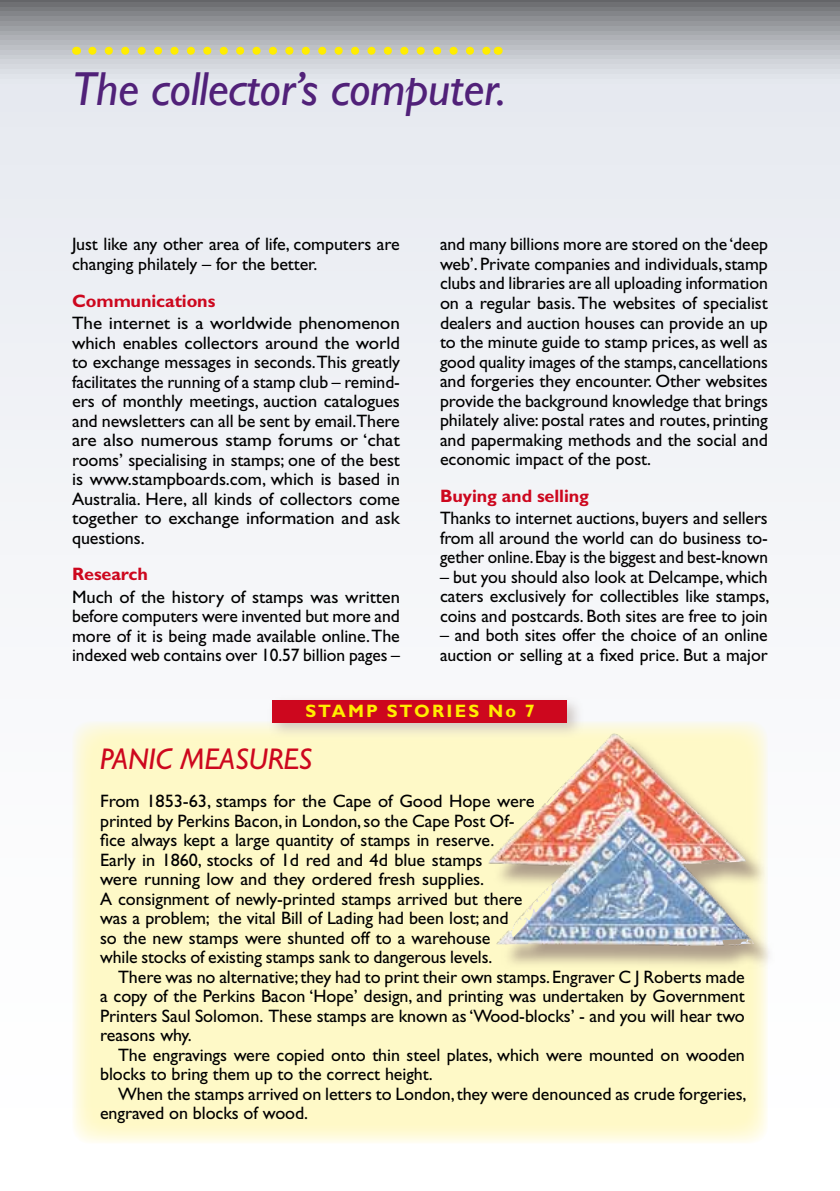
<style>
.page{position:relative;width:840px;height:1191px;background:#fff}
.page>*{position:absolute;margin:0;border:0;box-sizing:border-box;transform-origin:0 0}
.t1{font:italic 48px "Gill Sans Std";letter-spacing:-.01em;color:#512179}
.t2{font:italic 30px "Gill Sans Std";letter-spacing:-.005em;color:#cd071e}
.t3{font:18px/19.4px "Gill Sans Std";letter-spacing:-.005em;color:#000}
.t4{font:18px/19.6px "Gill Sans Std";letter-spacing:-.005em;color:#000;text-align:justify;scale:1.06 1}
.t5{font:700 18px "Gill Sans Std";letter-spacing:-.005em;color:#cd071e}
.t6{font:700 18px "Gill Sans Std";letter-spacing:.12em;color:#ffed00}
</style>
<div class="page">
<svg style="left:0;top:0;width:839px;height:555px"></svg>
<div style="left:72px;top:721px;width:695px;height:422px;background:#fff9c7;border-radius:18px"></div>
<svg style="left:839px;top:0;width:1px;height:555px"></svg>
<div style="left:267px;top:695px;width:317px;height:44px;background:#948177;opacity:.4"></div>
<div style="left:272px;top:700px;width:295px;height:22px;background:#cd071e"></div>
<svg style="left:92px;top:47px;width:397px;height:8px;background:#d8d37c"></svg>
<div style="left:490px;top:736px;width:284px;height:233px;background:#948177;opacity:.75"></div>
<img style="left:487px;top:733px;width:266px;height:212px">
<h1 class="t1" style="left:72px;top:61px;width:435px">The collector’s computer.</h1>
<p class="t3" style="left:72px;top:235px;width:329px">Just like any other area of life, computers are changing philately – for the better.</p>
<p class="t5" style="left:72px;top:290px;width:145px">Communications</p>
<p class="t4" style="left:72px;top:313px;width:311px">The internet is a worldwide phenomenon which enables collectors around the world to exchange messages in seconds.This greatly facilitates the running of a stamp club – remind&shy;ers of monthly meetings, auction catalogues and newsletters can all be sent by email.There are also numerous stamp forums or ‘chat rooms’ specialising in stamps; one of the best is www.stampboards.com, which is based in Australia. Here, all kinds of collectors come together to exchange information and ask questions.</p>
<p class="t5" style="left:72px;top:563px;width:77px">Research</p>
<p class="t3" style="left:72px;top:587px;width:329px;text-align:justify">Much of the history of stamps was written before computers were invented but more and more of it is being made available online. The indexed web contains over 10.57 billion pages –</p>
<p class="t3" style="left:440px;top:235px;width:329px;text-align:justify">and many billions more are stored on the ‘deep web’. Private companies and individuals, stamp clubs and libraries are all uploading information on a regular basis. The websites of specialist dealers and auction houses can provide an up to the minute guide to stamp prices, as well as good quality images of the stamps, cancellations and forgeries they encounter. Other websites provide the background knowledge that brings philately alive: postal rates and routes, printing and papermaking methods and the social and economic impact of the post.</p>
<p class="t5" style="left:440px;top:485px;width:150px">Buying and selling</p>
<p class="t3" style="left:440px;top:508px;width:329px;text-align:justify">Thanks to internet auctions, buyers and sellers from all around the world can do business to&shy;gether online. Ebay is the biggest and best-known</p>
<p class="t3" style="left:440px;top:567px;width:331px;text-align:justify">– but you should also look at Delcampe, which caters exclusively for collectibles like stamps, coins and postcards. Both sites are free to join</p>
<p class="t3" style="left:440px;top:625px;width:329px">– and both sites offer the choice of an online auction or selling at a fixed price. But a major</p>
<p class="t6" style="left:305px;top:700px;width:231px">STAMP STORIES No 7</p>
<h2 class="t2" style="left:100px;top:741px;width:214px">PANIC MEASURES</h2>
<p class="t3" style="left:100px;top:791px;width:435px">From 1853-63, stamps for the Cape of Good Hope were printed by Perkins Bacon, in London, so the Cape Post Of&shy;fice always kept a large quantity of stamps in reserve.<br>Early in 1860, stocks of 1d red and 4d blue stamps<br>were running low and they ordered fresh supplies.<br>A consignment of newly-printed stamps arrived but there was a problem; the vital Bill of Lading had been lost; and<br>so the new stamps were shunted off to a warehouse<br>while stocks of existing stamps sank to dangerous levels.</p>
<p class="t3" style="left:100px;top:967px;width:646px;text-align:justify;text-indent:18px">There was no alternative; they had to print their own stamps. Engraver C J Roberts made a copy of the Perkins Bacon ‘Hope’ design, and printing was undertaken by Government Printers Saul Solomon. These stamps are known as ‘Wood-blocks’ - and you will hear two reasons why.</p>
<p class="t3" style="left:100px;top:1045px;width:646px;text-indent:18px">The engravings were copied onto thin steel plates, which were mounted on wooden blocks to bring them up to the correct height.</p>
<p class="t3" style="left:100px;top:1084px;width:647px;text-indent:18px">When the stamps arrived on letters to London, they were denounced as crude forgeries, engraved on blocks of wood.</p>
</div>
